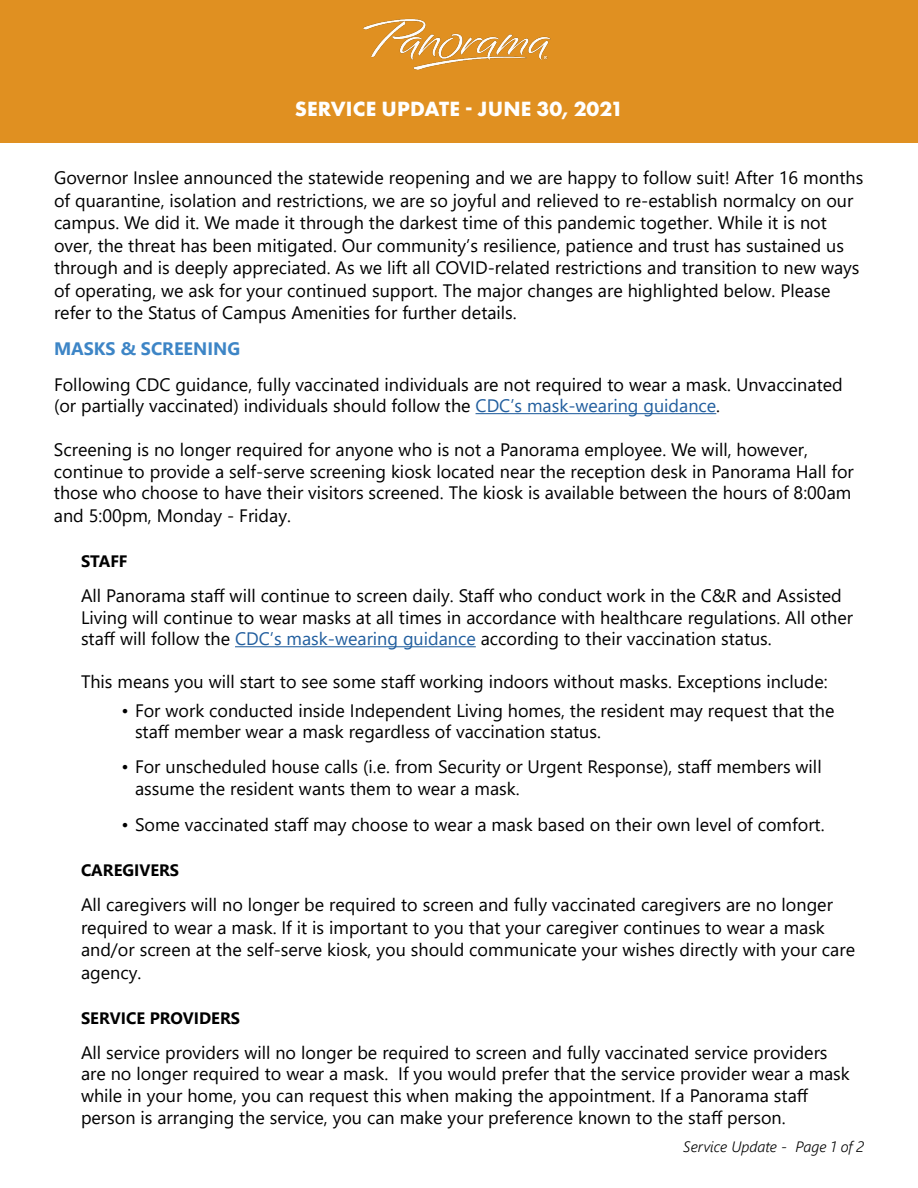
<style>
.page{position:relative;width:918px;height:1188px;background:#fff}
.page>*{position:absolute;margin:0;border:0;box-sizing:border-box;transform-origin:0 0}
.t1{font:700 21.45px "Futura PT";letter-spacing:.01em;color:#fff}
.t2{font:18px/22.5px "Segoe UI";color:#000}
.t3{font:700 18px "Segoe UI";color:#3d85c6}
.t4{font:700 16.5px "Segoe UI";color:#000}
.t5{font:italic 300 15px "Segoe UI";color:#000}
.s1{color:#215e9e}
</style>
<div class="page">
<div style="left:0;top:0;width:918px;height:143px;background:#e09021"></div>
<hr style="left:476px;top:413px;width:240px;height:1px;background:#215e9e">
<hr style="left:235px;top:646px;width:241px;height:1px;background:#215e9e">
<img style="left:363px;top:18px;width:188px;height:52px">
<p class="t1" style="left:295px;top:95px;width:330px">SERVICE UPDATE - JUNE 30, 2021</p>
<p class="t2" style="left:54px;top:165px;width:811px">Governor Inslee announced the statewide reopening and we are happy to follow suit! After 16 months of quarantine, isolation and restrictions, we are so joyful and relieved to re-establish normalcy on our campus. We did it. We made it through the darkest time of this pandemic together. While it is not over, the threat has been mitigated. Our community’s resilience, patience and trust has sustained us through and is deeply appreciated. As we lift all COVID-related restrictions and transition to new ways of operating, we ask for your continued support. The major changes are highlighted below. Please refer to the Status of Campus Amenities for further details.</p>
<p class="t3" style="left:54px;top:332px;width:188px">MASKS &amp; SCREENING</p>
<p class="t2" style="left:54px;top:372px;width:790px;line-height:21.6px">Following CDC guidance, fully vaccinated individuals are not required to wear a mask. Unvaccinated (or partially vaccinated) individuals should follow the <span class="s1">CDC’s mask-wearing guidance</span>.</p>
<p class="t2" style="left:54px;top:437px;width:801px;line-height:21.9px">Screening is no longer required for anyone who is not a Panorama employee. We will, however, continue to provide a self-serve screening kiosk located near the reception desk in Panorama Hall for those who choose to have their visitors screened. The kiosk is available between the hours of 8:00am and 5:00pm, Monday - Friday.</p>
<p class="t4" style="left:81px;top:545px;width:48px">STAFF</p>
<p class="t2" style="left:81px;top:583px;width:774px;line-height:21.6px">All Panorama staff will continue to screen daily. Staff who conduct work in the C&amp;R and Assisted<br>Living will continue to wear masks at all times in accordance with healthcare regulations. All other staff will follow the <span class="s1">CDC’s mask-wearing guidance</span> according to their vaccination status.</p>
<p class="t2" style="left:81px;top:669px;width:748px">This means you will start to see some staff working indoors without masks. Exceptions include:</p>
<p class="t2" style="left:135px;top:698px;width:701px;line-height:21.6px;text-indent:-14px">• For work conducted inside Independent Living homes, the resident may request that the staff member wear a mask regardless of vaccination status.</p>
<p class="t2" style="left:135px;top:755px;width:688px;line-height:21.6px;text-indent:-14px">• For unscheduled house calls (i.e. from Security or Urgent Response), staff members will assume the resident wants them to wear a mask.</p>
<p class="t2" style="left:122px;top:812px;width:705px">• Some vaccinated staff may choose to wear a mask based on their own level of comfort.</p>
<p class="t4" style="left:81px;top:855px;width:100px">CAREGIVERS</p>
<p class="t2" style="left:81px;top:892px;width:776px">All caregivers will no longer be required to screen and fully vaccinated caregivers are no longer required to wear a mask. If it is important to you that your caregiver continues to wear a mask and/or screen at the self-serve kiosk, you should communicate your wishes directly with your care agency.</p>
<p class="t4" style="left:81px;top:1002px;width:161px">SERVICE PROVIDERS</p>
<p class="t2" style="left:81px;top:1040px;width:770px;line-height:21.9px">All service providers will no longer be required to screen and fully vaccinated service providers are no longer required to wear a mask. If you would prefer that the service provider wear a mask while in your home, you can request this when making the appointment. If a Panorama staff person is arranging the service, you can make your preference known to the staff person.</p>
<p class="t5" style="left:683px;top:1133px;width:182px">Service Update - Page 1 of 2</p>
</div>
